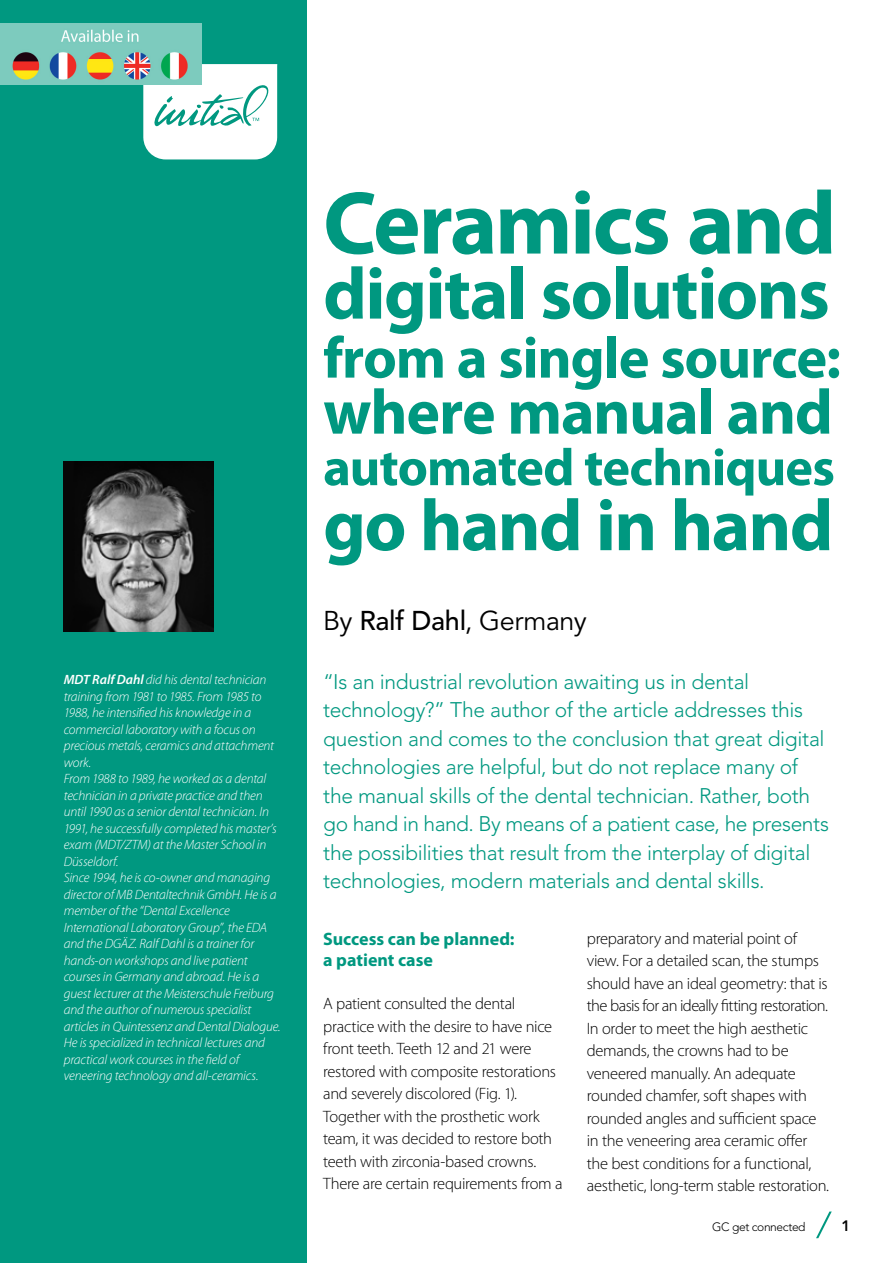
<style>
.page{position:relative;width:893px;height:1263px;background:#fff}
.page>*{position:absolute;margin:0;border:0;box-sizing:border-box;transform-origin:0 0}
.t1{font:700 90px "Myriad Pro";letter-spacing:-.025em;color:#009880}
.t2{font:700 73.5px "Myriad Pro";letter-spacing:-.02em;color:#009880}
.t3{font:700 73.2px "Myriad Pro";letter-spacing:-.025em;color:#009880}
.t4{font:700 63.75px "Myriad Pro";letter-spacing:-.02em;color:#009880}
.t5{font:700 58.5px "Myriad Pro";letter-spacing:-.02em;color:#009880}
.t6{font:700 52.5px "Myriad Pro";letter-spacing:-.02em;color:#009880}
.t7{font:27px "Avenir LT Std";letter-spacing:-.015em;color:#000}
.t8{font:300 21px/28.5px "Avenir LT Std";letter-spacing:-.015em;color:#009880}
.t9{font:700 18px/21.6px "Myriad Pro";color:#009880}
.t10{font:300 16.5px/22.5px "Myriad Pro";letter-spacing:-.02em;color:#000}
.t11{font:800 15px "Avenir LT Std";color:#000}
.t12{font:italic 300 13.5px/16.5px "Myriad Pro";letter-spacing:-.01em;color:#fff}
.t13{font:300 12px "Avenir LT Std";letter-spacing:-.03em;color:#000}
.s1{font-weight:500}
.s2{font-weight:600}
</style>
<div class="page">
<svg style="left:816px;top:1211px;width:16px;height:27px"></svg>
<div style="left:0;top:0;width:306px;height:1263px;background:#009880"></div>
<img style="left:64px;top:461px;width:150px;height:170px">
<svg style="left:143px;top:64px;width:134px;height:95px;background:#e1f3f0"></svg>
<img style="left:0;top:24px;width:201px;height:60px">
<h1 class="t1" style="left:323px;top:173px;width:515px">Ceramics and</h1>
<h2 class="t2" style="left:323px;top:253px;width:508px">digital solutions</h2>
<h3 class="t5" style="left:323px;top:325px;width:519px">from a single source:</h3>
<h3 class="t4" style="left:323px;top:376px;width:511px">where manual and</h3>
<h3 class="t6" style="left:323px;top:438px;width:513px">automated techniques</h3>
<h3 class="t3" style="left:323px;top:484px;width:512px">go hand in hand</h3>
<h3 class="t7" style="left:323px;top:605px;width:265px">By <span class="s1">Ralf Dahl</span>, Germany</h3>
<p class="t12" style="left:64px;top:672px;width:218px"><span class="s2">MDT Ralf Dahl</span> did his dental technician training from 1981 to 1985. From 1985 to 1988, he intensified his knowledge in a commercial laboratory with a focus on precious metals, ceramics and attachment work.<br>From 1988 to 1989, he worked as a dental technician in a private practice and then until 1990 as a senior dental technician. In 1991, he successfully completed his master’s exam (MDT/ZTM) at the Master School in Düsseldorf.<br>Since 1994, he is co-owner and managing director of MB Dentaltechnik GmbH. He is a member of the “Dental Excellence International Laboratory Group”, the EDA and the DGÄZ. Ralf Dahl is a trainer for hands-on workshops and live patient courses in Germany and abroad. He is a guest lecturer at the Meisterschule Freiburg and the author of numerous specialist articles in Quintessenz and Dental Dialogue.<br>He is specialized in technical lectures and practical work courses in the field of veneering technology and all-ceramics.</p>
<p class="t8" style="left:323px;top:667px;width:507px">“Is an industrial revolution awaiting us in dental technology?” The author of the article addresses this question and comes to the conclusion that great digital technologies are helpful, but do not replace many of the manual skills of the dental technician. Rather, both go hand in hand. By means of a patient case, he presents the possibilities that result from the interplay of digital technologies, modern materials and dental skills.</p>
<p class="t10" style="left:587px;top:927px;width:244px">preparatory and material point of view. For a detailed scan, the stumps should have an ideal geometry: that is the basis for an ideally fitting restoration.<br>In order to meet the high aesthetic demands, the crowns had to be veneered manually. An adequate rounded chamfer, soft shapes with rounded angles and sufficient space in the veneering area ceramic offer the best conditions for a functional, aesthetic, long-term stable restoration.</p>
<h3 class="t9" style="left:323px;top:928px;width:193px">Success can be planned: a patient case</h3>
<p class="t10" style="left:323px;top:993px;width:241px">A patient consulted the dental practice with the desire to have nice front teeth. Teeth 12 and 21 were restored with composite restorations and severely discolored (Fig. 1).<br>Together with the prosthetic work team, it was decided to restore both teeth with zirconia-based crowns.<br>There are certain requirements from a</p>
<p class="t13" style="left:712px;top:1219px;width:95px">GC get connected</p>
<p class="t11" style="left:842px;top:1216px;width:10px">1</p>
</div>
